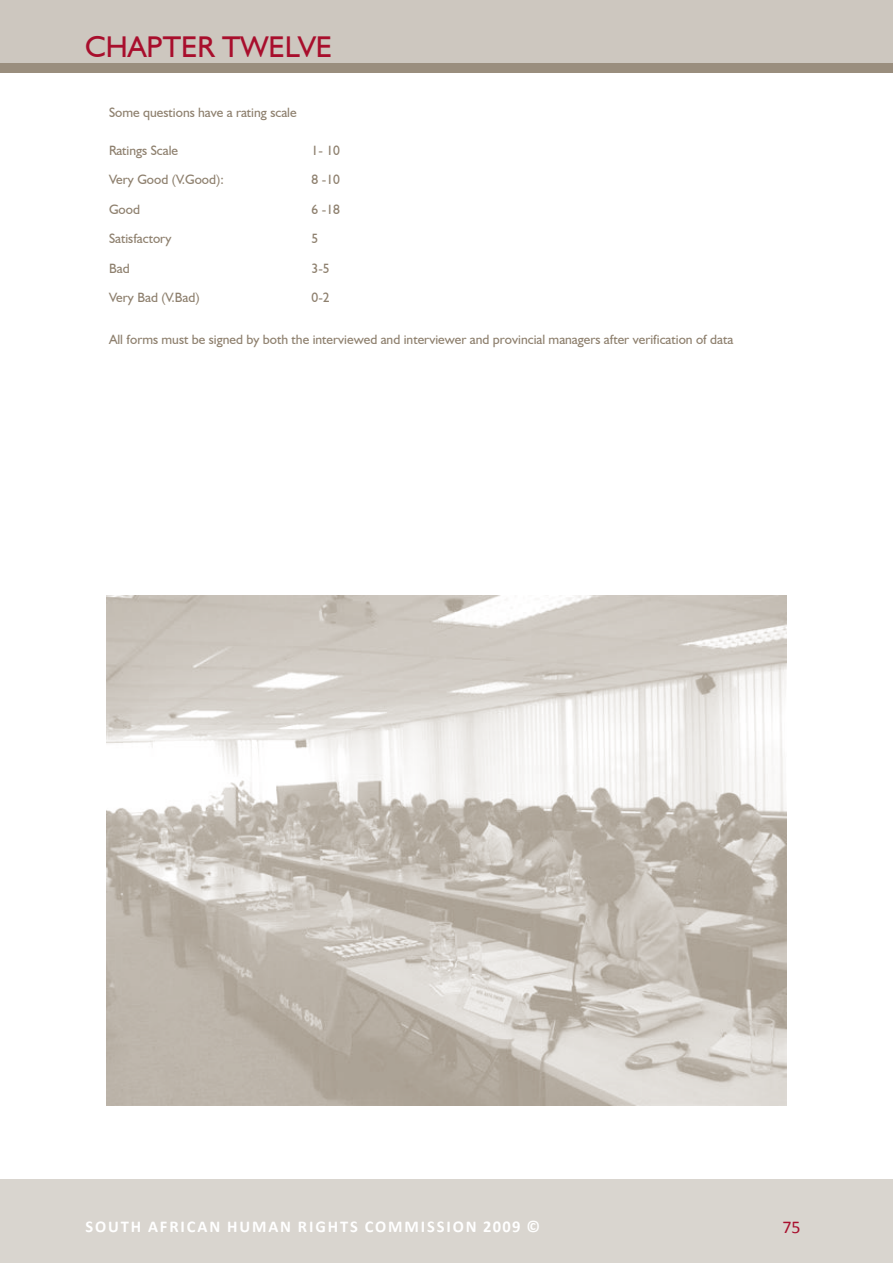
<style>
.page{position:relative;width:893px;height:1263px;background:#fff}
.page>*{position:absolute;margin:0;border:0;box-sizing:border-box;transform-origin:0 0}
.t1{font:30px "Humanist 521 BT";color:#a80e2c}
.t2{font:18px "Calibri";color:#a80e2c}
.t3{font:700 16.5px "Calibri";letter-spacing:.115em;color:#fff}
.t4{font:13.5px "Humanist 521 BT";color:#8e806e}
</style>
<div class="page">
<div style="left:0;top:1179px;width:893px;height:84px;background:#d9d5cf"></div>
<div style="left:0;top:0;width:893px;height:73px;background:#9a8e7e"></div>
<div style="left:0;top:0;width:893px;height:62px;background:#cdc7bf"></div>
<img style="left:106px;top:595px;width:680px;height:510px">
<h1 class="t1" style="left:85px;top:28px;width:249px">CHAPTER TWELVE</h1>
<p class="t4" style="left:109px;top:104px;width:189px">Some questions have a rating scale</p>
<p class="t4" style="left:109px;top:142px;width:71px">Ratings Scale</p>
<p class="t4" style="left:312px;top:142px;width:30px">1- 10</p>
<p class="t4" style="left:109px;top:171px;width:116px">Very Good (V.Good):</p>
<p class="t4" style="left:312px;top:171px;width:30px">8 -10</p>
<p class="t4" style="left:109px;top:201px;width:32px">Good</p>
<p class="t4" style="left:312px;top:201px;width:30px">6 -18</p>
<p class="t4" style="left:109px;top:230px;width:64px">Satisfactory</p>
<p class="t4" style="left:312px;top:230px;width:8px">5</p>
<p class="t4" style="left:109px;top:260px;width:22px">Bad</p>
<p class="t4" style="left:312px;top:260px;width:20px">3-5</p>
<p class="t4" style="left:109px;top:289px;width:92px">Very Bad (V.Bad)</p>
<p class="t4" style="left:312px;top:289px;width:20px">0-2</p>
<p class="t4" style="left:109px;top:331px;width:626px">All forms must be signed by both the interviewed and interviewer and provincial managers after verification of data</p>
<p class="t3" style="left:85px;top:1216px;width:22px">SOUTH</p>
<p class="t3" style="left:148px;top:1216px;width:33px">AFRICAN</p>
<p class="t3" style="left:227px;top:1216px;width:93px">HUMAN RIGHTS</p>
<p class="t3" style="left:365px;top:1216px;width:67px">COMMISSION</p>
<p class="t3" style="left:483px;top:1216px;width:59px">2009 ©</p>
<h2 class="t2" style="left:782px;top:1216px;width:20px">75</h2>
</div>
